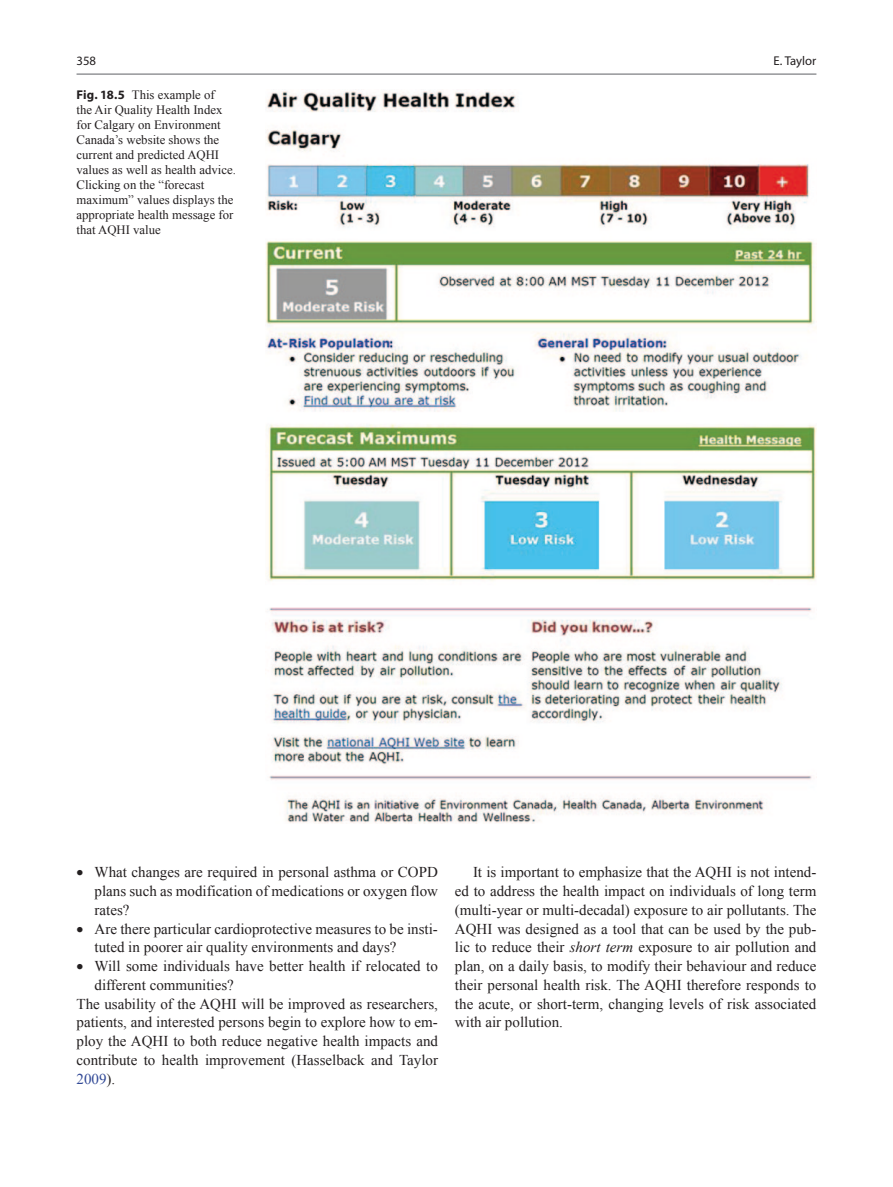
<style>
.page{position:relative;width:893px;height:1187px;background:#fff}
.page>*{position:absolute;margin:0;border:0;box-sizing:border-box;transform-origin:0 0}
.t1{font:15px/18.8px "Times New Roman";color:#231f20;text-align:justify}
.t2{font:15px "Times New Roman";color:#324a97}
.t3{font:12.75px/15px "Times New Roman";color:#231f20}
.t4{font:12.75px "Myriad Pro";color:#231f20}
.s1{font-family:"Myriad Pro";font-weight:700}
.s2{color:#231f20}
.s3{font-style:italic}
</style>
<div class="page">
<hr style="left:77px;top:73px;width:739px;height:2px;background:#949699">
<img style="left:266px;top:91px;width:550px;height:732px">
<p class="t4" style="left:77px;top:53px;width:21px">358</p>
<p class="t4" style="left:774px;top:53px;width:44px">E. Taylor</p>
<p class="t3" style="left:77px;top:87px;width:161px"><span class="s1">Fig. 18.5</span> This example of<br>the Air Quality Health Index for Calgary on Environment<br>Canada’s website shows the current and predicted AQHI values as well as health advice.<br>Clicking on the “forecast maximum” values displays the appropriate health message for that AQHI value</p>
<p class="t1" style="left:95px;top:862px;width:345px;text-indent:-18px">• What changes are required in personal asthma or COPD plans such as modification of medications or oxygen flow rates?</p>
<p class="t1" style="left:95px;top:919px;width:345px;text-indent:-18px">• Are there particular cardioprotective measures to be insti&shy;tuted in poorer air quality environments and days?</p>
<p class="t1" style="left:77px;top:956px;width:363px">• Will some individuals have better health if relocated to</p>
<p class="t1" style="left:95px;top:975px;width:141px">different communities?</p>
<p class="t1" style="left:77px;top:994px;width:363px">The usability of the AQHI will be improved as researchers,</p>
<p class="t1" style="left:77px;top:1012px;width:363px">patients, and interested persons begin to explore how to em-</p>
<p class="t1" style="left:77px;top:1031px;width:363px">ploy the AQHI to both reduce negative health impacts and</p>
<p class="t1" style="left:77px;top:1050px;width:363px">contribute to health improvement (Hasselback and Taylor</p>
<p class="t2" style="left:77px;top:1068px;width:40px">2009<span class="s2">).</span></p>
<p class="t1" style="left:455px;top:862px;width:363px;text-indent:18px">It is important to emphasize that the AQHI is not intend&shy;ed to address the health impact on individuals of long term (multi-year or multi-decadal) exposure to air pollutants. The AQHI was designed as a tool that can be used by the pub&shy;lic to reduce their <span class="s3">short term</span> exposure to air pollution and plan, on a daily basis, to modify their behaviour and reduce their personal health risk. The AQHI therefore responds to the acute, or short-term, changing levels of risk associated with air pollution.</p>
</div>
